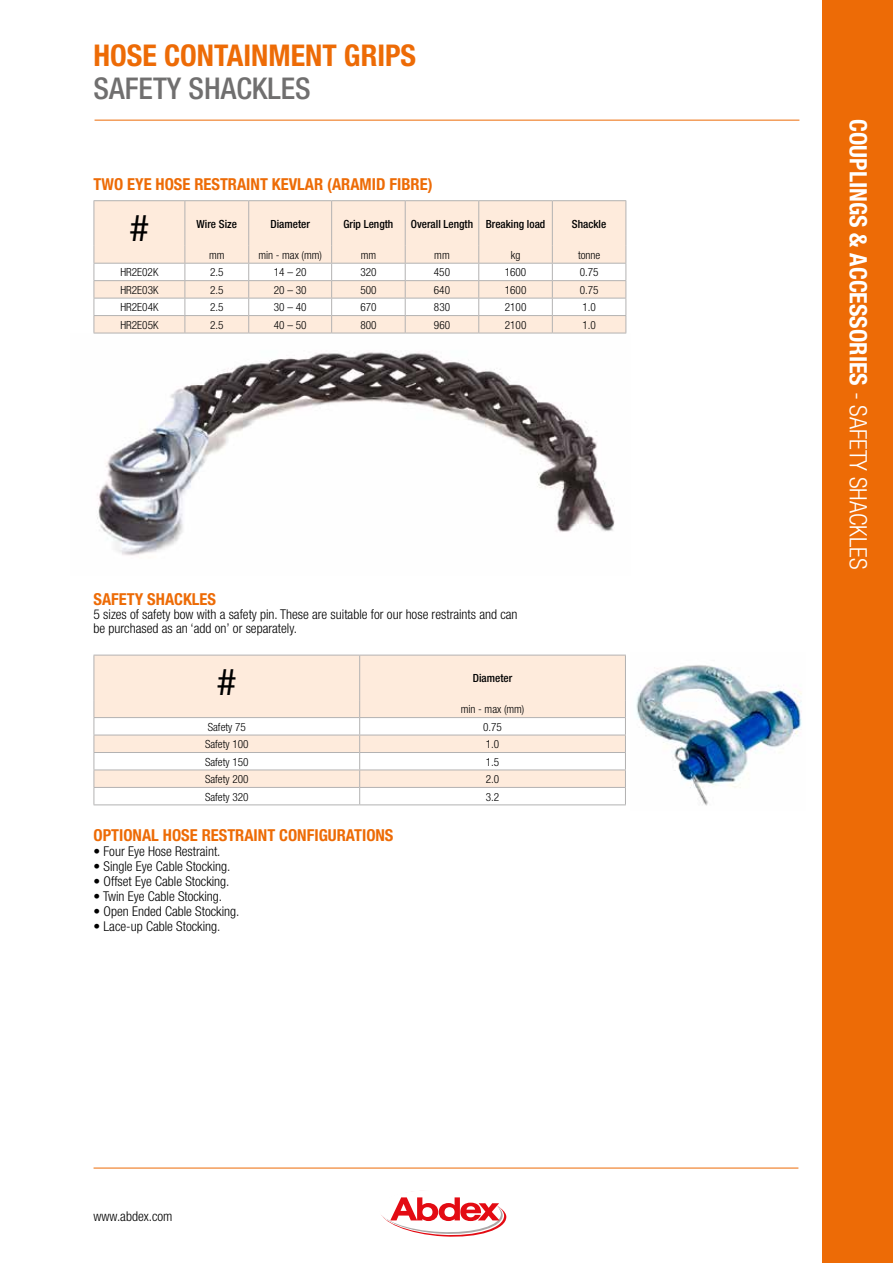
<style>
.page{position:relative;width:893px;height:1263px;background:#fff}
.page>*{position:absolute;margin:0;border:0;box-sizing:border-box;transform-origin:0 0}
.t1{font:36.6px "Helvetica Neue";color:#000}
.t2{font:700 condensed 30px "Helvetica Neue";color:#ed6b06}
.t3{font:500 condensed 30px "Helvetica Neue";color:#706f6f}
.t4{font:700 condensed 24px "Helvetica Neue";color:#fff}
.t5{font:700 condensed 16.5px "Helvetica Neue";color:#ed6b06}
.t6{font:300 condensed 13.5px/14.2px "Helvetica Neue";color:#000}
.t7{font:300 condensed 11.25px "Helvetica Neue";color:#000}
.t8{font:500 condensed 11.25px "Helvetica Neue";color:#000}
.s1{font-weight:300}
</style>
<div class="page">
<img style="left:93px;top:333px;width:534px;height:223px">
<hr style="left:95px;top:120px;width:704px;height:1px;background:#ed6b06">
<hr style="left:94px;top:1168px;width:704px;height:1px;background:#ed6b06">
<svg style="left:381px;top:1191px;width:125px;height:46px"></svg>
<div style="left:95px;top:201px;width:530px;height:45px;background:#feebdc"></div>
<hr style="left:94px;top:333px;width:91px;height:1px;background:#b3b2b2">
<hr style="left:185px;top:333px;width:64px;height:1px;background:#b3b2b2">
<hr style="left:249px;top:333px;width:83px;height:1px;background:#b3b2b2">
<hr style="left:332px;top:333px;width:73px;height:1px;background:#b3b2b2">
<hr style="left:405px;top:333px;width:74px;height:1px;background:#b3b2b2">
<hr style="left:479px;top:333px;width:73px;height:1px;background:#b3b2b2">
<hr style="left:552px;top:333px;width:74px;height:1px;background:#b3b2b2">
<hr style="left:94px;top:200px;width:91px;height:1px;background:#b3b2b2">
<hr style="left:94px;top:201px;width:1px;height:45px;background:#b3b2b2">
<hr style="left:185px;top:200px;width:64px;height:1px;background:#b3b2b2">
<hr style="left:185px;top:201px;width:1px;height:45px;background:#b3b2b2">
<hr style="left:249px;top:200px;width:83px;height:1px;background:#b3b2b2">
<hr style="left:248px;top:201px;width:1px;height:45px;background:#b3b2b2">
<hr style="left:332px;top:200px;width:73px;height:1px;background:#b3b2b2">
<hr style="left:331px;top:201px;width:1px;height:45px;background:#b3b2b2">
<hr style="left:405px;top:200px;width:74px;height:1px;background:#b3b2b2">
<hr style="left:405px;top:201px;width:1px;height:45px;background:#b3b2b2">
<hr style="left:479px;top:200px;width:73px;height:1px;background:#b3b2b2">
<hr style="left:478px;top:201px;width:1px;height:45px;background:#b3b2b2">
<hr style="left:552px;top:200px;width:74px;height:1px;background:#b3b2b2">
<hr style="left:552px;top:201px;width:1px;height:45px;background:#b3b2b2">
<hr style="left:625px;top:201px;width:1px;height:45px;background:#b3b2b2">
<svg style="left:94px;top:246px;width:532px;height:87px"></svg>
<div style="left:95px;top:656px;width:530px;height:44px;background:#feebdc"></div>
<hr style="left:94px;top:655px;width:266px;height:1px;background:#b3b2b2">
<hr style="left:94px;top:655px;width:1px;height:45px;background:#b3b2b2">
<hr style="left:360px;top:655px;width:266px;height:1px;background:#b3b2b2">
<hr style="left:359px;top:655px;width:1px;height:45px;background:#b3b2b2">
<hr style="left:625px;top:655px;width:1px;height:45px;background:#b3b2b2">
<svg style="left:94px;top:700px;width:532px;height:105px"></svg>
<img style="left:636px;top:665px;width:166px;height:141px">
<div style="left:823px;top:0;width:70px;height:1263px;background:#ed6b06"></div>
<h2 class="t2" style="left:94px;top:37px;width:324px">HOSE CONTAINMENT GRIPS</h2>
<h2 class="t3" style="left:94px;top:70px;width:219px">SAFETY SHACKLES</h2>
<p class="t5" style="left:94px;top:174px;width:341px">TWO EYE HOSE RESTRAINT KEVLAR (ARAMID FIBRE)</p>
<h1 class="t1" style="left:129px;top:201px;width:22px">#</h1>
<p class="t8" style="left:197px;top:217px;width:42px">Wire Size</p>
<p class="t8" style="left:270px;top:217px;width:41px">Diameter</p>
<p class="t8" style="left:344px;top:217px;width:51px">Grip Length</p>
<p class="t8" style="left:411px;top:217px;width:136px">Overall Length Breaking load</p>
<p class="t8" style="left:572px;top:217px;width:36px">Shackle</p>
<p class="t7" style="left:209px;top:248px;width:17px">mm</p>
<p class="t7" style="left:258px;top:248px;width:65px">min - max (mm)</p>
<p class="t7" style="left:361px;top:248px;width:17px">mm</p>
<p class="t7" style="left:434px;top:248px;width:17px">mm</p>
<p class="t7" style="left:511px;top:248px;width:11px">kg</p>
<p class="t7" style="left:578px;top:248px;width:24px">tonne</p>
<p class="t7" style="left:120px;top:266px;width:40px">HR2E02K</p>
<p class="t7" style="left:210px;top:266px;width:15px">2.5</p>
<p class="t7" style="left:274px;top:266px;width:34px">14 – 20</p>
<p class="t7" style="left:360px;top:266px;width:18px">320</p>
<p class="t7" style="left:434px;top:266px;width:18px">450</p>
<p class="t7" style="left:505px;top:266px;width:23px">1600</p>
<p class="t7" style="left:580px;top:266px;width:20px">0.75</p>
<p class="t7" style="left:120px;top:283px;width:40px">HR2E03K</p>
<p class="t7" style="left:210px;top:283px;width:15px">2.5</p>
<p class="t7" style="left:274px;top:283px;width:34px">20 – 30</p>
<p class="t7" style="left:360px;top:283px;width:18px">500</p>
<p class="t7" style="left:434px;top:283px;width:18px">640</p>
<p class="t7" style="left:505px;top:283px;width:23px">1600</p>
<p class="t7" style="left:580px;top:283px;width:20px">0.75</p>
<p class="t7" style="left:120px;top:301px;width:40px">HR2E04K</p>
<p class="t7" style="left:210px;top:301px;width:15px">2.5</p>
<p class="t7" style="left:274px;top:301px;width:34px">30 – 40</p>
<p class="t7" style="left:360px;top:301px;width:18px">670</p>
<p class="t7" style="left:434px;top:301px;width:18px">830</p>
<p class="t7" style="left:505px;top:301px;width:23px">2100</p>
<p class="t7" style="left:582px;top:301px;width:15px">1.0</p>
<p class="t7" style="left:120px;top:318px;width:40px">HR2E05K</p>
<p class="t7" style="left:210px;top:318px;width:15px">2.5</p>
<p class="t7" style="left:274px;top:318px;width:34px">40 – 50</p>
<p class="t7" style="left:360px;top:318px;width:18px">800</p>
<p class="t7" style="left:434px;top:318px;width:18px">960</p>
<p class="t7" style="left:505px;top:318px;width:23px">2100</p>
<p class="t7" style="left:582px;top:318px;width:15px">1.0</p>
<p class="t5" style="left:94px;top:589px;width:124px">SAFETY SHACKLES</p>
<p class="t6" style="left:94px;top:607px;width:426px">5 sizes of safety bow with a safety pin. These are suitable for our hose restraints and can be purchased as an ‘add on’ or separately.</p>
<h1 class="t1" style="left:217px;top:656px;width:22px">#</h1>
<p class="t8" style="left:473px;top:671px;width:41px">Diameter</p>
<p class="t7" style="left:461px;top:703px;width:65px">min - max (mm)</p>
<p class="t7" style="left:208px;top:720px;width:40px">Safety 75</p>
<p class="t7" style="left:483px;top:720px;width:20px">0.75</p>
<p class="t7" style="left:205px;top:738px;width:45px">Safety 100</p>
<p class="t7" style="left:486px;top:738px;width:15px">1.0</p>
<p class="t7" style="left:205px;top:755px;width:45px">Safety 150</p>
<p class="t7" style="left:486px;top:755px;width:15px">1.5</p>
<p class="t7" style="left:205px;top:773px;width:45px">Safety 200</p>
<p class="t7" style="left:486px;top:773px;width:15px">2.0</p>
<p class="t7" style="left:205px;top:790px;width:45px">Safety 320</p>
<p class="t7" style="left:486px;top:790px;width:15px">3.2</p>
<p class="t5" style="left:94px;top:825px;width:301px">OPTIONAL HOSE RESTRAINT CONFIGURATIONS</p>
<p class="t6" style="left:94px;top:844px;width:128px">• Four Eye Hose Restraint.</p>
<p class="t6" style="left:94px;top:859px;width:138px">• Single Eye Cable Stocking.</p>
<p class="t6" style="left:94px;top:874px;width:137px">• Offset Eye Cable Stocking.</p>
<p class="t6" style="left:94px;top:889px;width:130px">• Twin Eye Cable Stocking.</p>
<p class="t6" style="left:94px;top:904px;width:147px">• Open Ended Cable Stocking.</p>
<p class="t6" style="left:94px;top:919px;width:128px">• Lace-up Cable Stocking.</p>
<p class="t6" style="left:94px;top:1208px;width:81px">www.abdex.com</p>
<h3 class="t4" style="left:873px;top:119px;width:452px;rotate:90deg">COUPLINGS &amp; ACCESSORIES <span class="s1">- SAFETY SHACKLES</span></h3>
</div>
